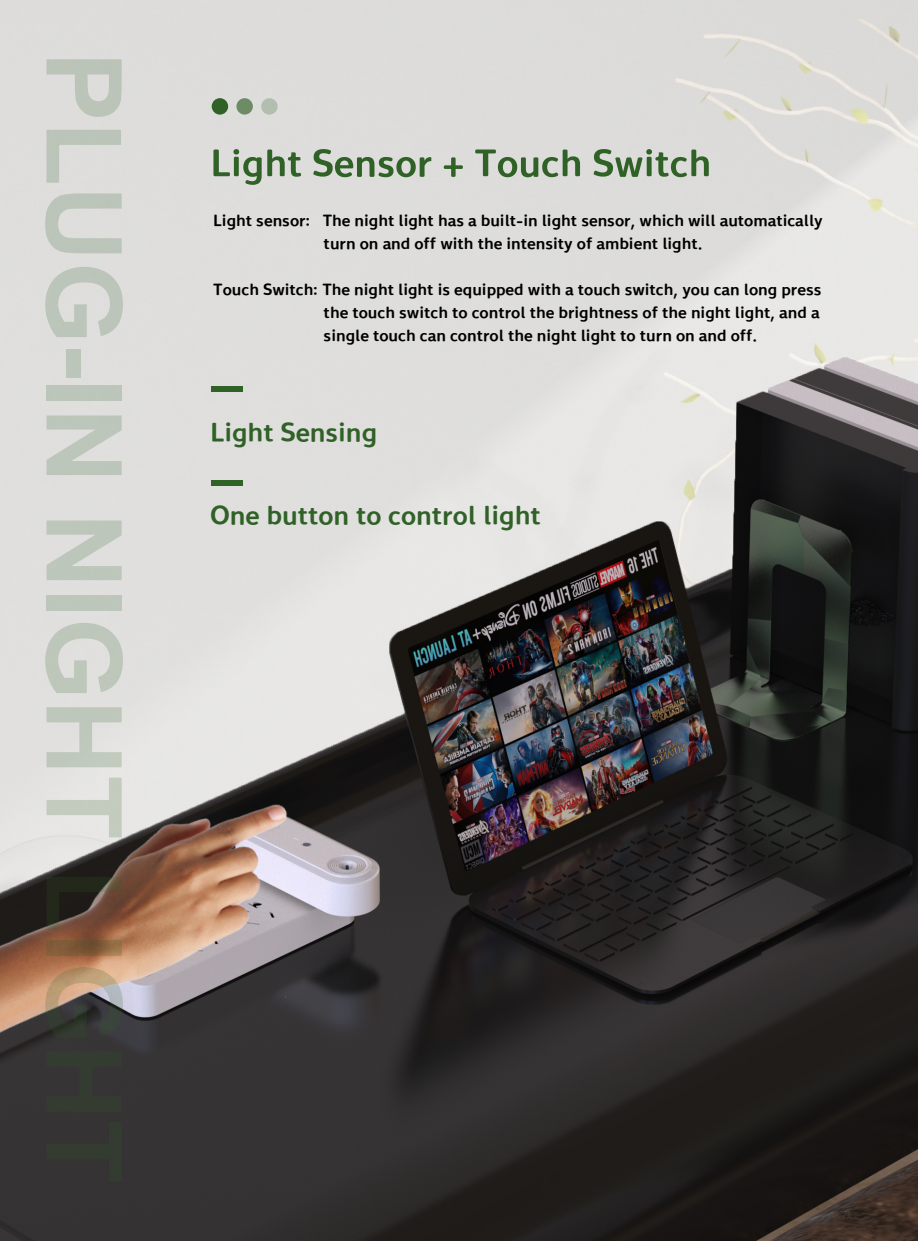
<style>
.page{position:relative;width:918px;height:1241px;background:#fff}
.page>*{position:absolute;margin:0;border:0;box-sizing:border-box;transform-origin:0 0}
.t1{font:45.5px "HF Smoothie";color:#306127;scale:1.1 1}
.t2{font:31.5px "HF Smoothie";color:#306127;scale:1.1 1}
.t3{font:19.25px/23.1px "HF Smoothie";color:#000;text-align:center;scale:1.1 1}
</style>
<div class="page">
<img style="left:0;top:0;width:918px;height:1240px">
<div style="left:212px;top:98px;width:16px;height:17px;background:#306127;border-radius:50%"></div>
<svg style="left:236px;top:98px;width:17px;height:17px"></svg>
<div style="left:261px;top:98px;width:17px;height:17px;background:#b2beaf;border-radius:50%"></div>
<div style="left:212px;top:386px;width:31px;height:6px;background:#306127"></div>
<div style="left:212px;top:480px;width:31px;height:6px;background:#306127"></div>
<img style="left:0;top:766px;width:301px;height:328px">
<svg style="left:46px;top:59px;width:76px;height:58px"></svg>
<svg style="left:46px;top:130px;width:75px;height:53px"></svg>
<svg style="left:45px;top:193px;width:77px;height:60px"></svg>
<svg style="left:45px;top:267px;width:78px;height:70px"></svg>
<div style="left:67px;top:349px;width:14px;height:28px;background:#bcc5b9"></div>
<div style="left:46px;top:385px;width:76px;height:16px;background:#bcc5b9"></div>
<svg style="left:46px;top:415px;width:76px;height:60px"></svg>
<svg style="left:46px;top:520px;width:76px;height:60px"></svg>
<div style="left:46px;top:595px;width:76px;height:16px;background:#bdc6ba"></div>
<svg style="left:45px;top:622px;width:78px;height:71px"></svg>
<svg style="left:46px;top:707px;width:76px;height:60px"></svg>
<svg style="left:46px;top:777px;width:76px;height:60px"></svg>
<svg style="left:46px;top:876px;width:75px;height:53px"></svg>
<svg style="left:46px;top:940px;width:76px;height:15px"></svg>
<svg style="left:45px;top:967px;width:78px;height:70px"></svg>
<div style="left:46px;top:1051px;width:76px;height:60px;background:#343c33"></div>
<svg style="left:46px;top:1121px;width:76px;height:60px"></svg>
<h1 class="t1" style="left:210px;top:140px;width:457px">Light Sensor + Touch Switch</h1>
<p class="t3" style="left:213px;top:209px;width:555px">Light sensor: The night light has a built-in light sensor, which will automatically turn on and off with the intensity of ambient light.</p>
<p class="t3" style="left:324px;top:278px;width:454px;text-align:justify;text-indent:-110px">Touch Switch: The night light is equipped with a touch switch, you can long press the touch switch to control the brightness of the night light, and a single touch can control the night light to turn on and off.</p>
<h2 class="t2" style="left:210px;top:416px;width:153px">Light Sensing</h2>
<h2 class="t2" style="left:210px;top:499px;width:302px">One button to control light</h2>
</div>
